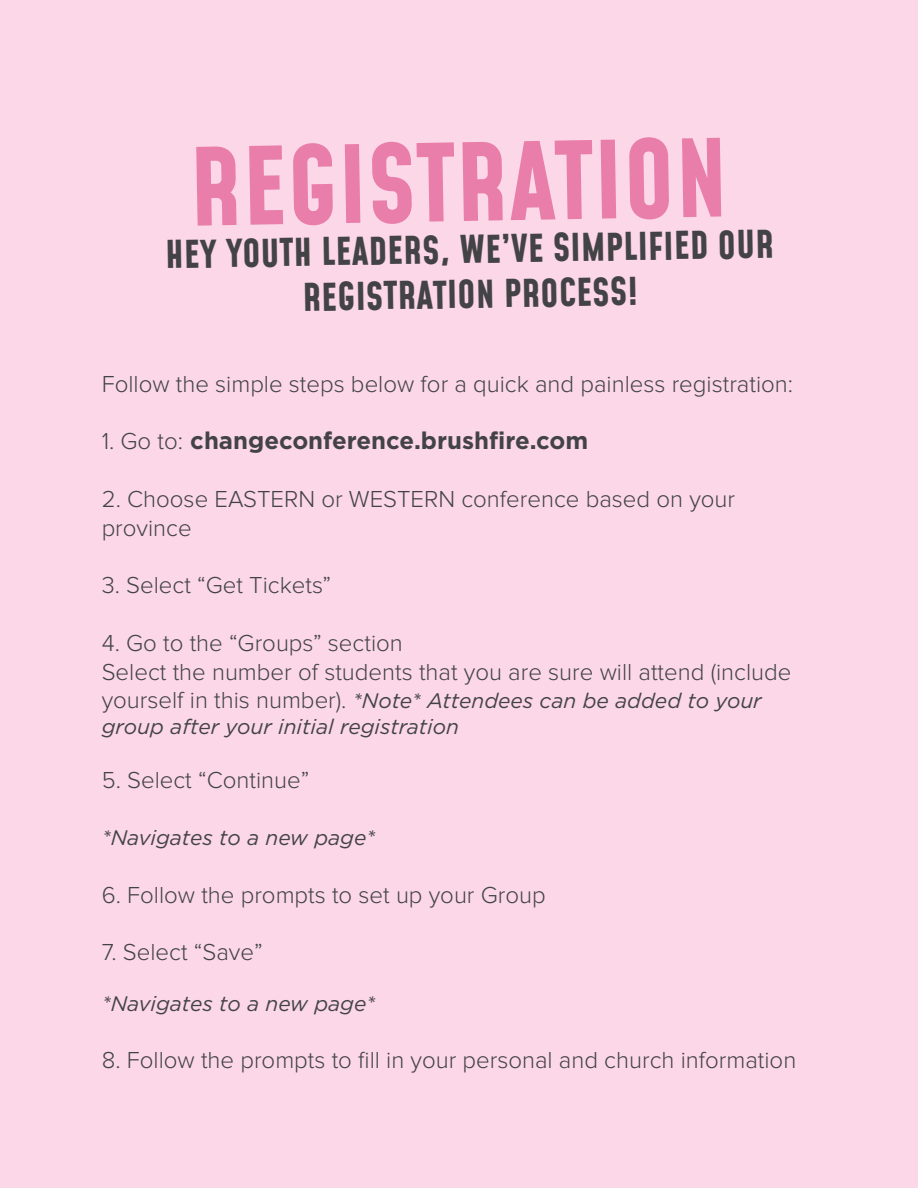
<style>
.page{position:relative;width:918px;height:1188px;background:#fbd7e7}
.page>*{position:absolute;margin:0;border:0;box-sizing:border-box;transform-origin:0 0}
.t1{font:700 105px "Mohave";color:#e97eaa}
.t2{font:700 37.5px/45px "Mohave";color:#434345}
.t3{font:300 24px/28.8px "Proxima Nova";color:#434345}
.t4{font:700 24px "Gotham";color:#434345}
.t5{font:italic 21px/25.2px "Gotham";color:#434345}
.s1{font-family:"Proxima Nova";font-weight:300}
.s2{font-family:"Proxima Nova";font-weight:300;font-style:normal;font-size:24px}
</style>
<div class="page">
<h1 class="t1" style="left:188px;top:122px;width:540px;rotate:-1deg">REGISTRATION</h1>
<h2 class="t2" style="left:301px;top:232px;width:474px;text-indent:-136px;rotate:-1deg">Hey Yo uth Lea ders , we’ve si mpli fie d our registration</h2>
<h2 class="t2" style="left:504px;top:274px;width:136px;rotate:-1deg">pro cess !</h2>
<p class="t3" style="left:102px;top:369px;width:693px">Follow the simple steps below for a quick and painless registration:</p>
<p class="t4" style="left:102px;top:427px;width:488px"><span class="s1">1. Go to:</span> changeconference.brushfire.com</p>
<p class="t3" style="left:102px;top:485px;width:635px">2. Choose EASTERN or WESTERN conference based on your province</p>
<p class="t3" style="left:102px;top:571px;width:231px">3. Select “Get Tickets”</p>
<p class="t3" style="left:102px;top:629px;width:691px">4. Go to the “Groups” section<br>Select the number of students that you are sure will attend (include</p>
<p class="t5" style="left:102px;top:688px;width:662px"><span class="s2">yourself in this number).</span> *Note* Attendees can be added to your group after your initial registration</p>
<p class="t3" style="left:102px;top:765px;width:209px">5. Select “Continue”</p>
<p class="t5" style="left:102px;top:825px;width:275px">*Navigates to a new page*</p>
<p class="t3" style="left:102px;top:881px;width:446px">6. Follow the prompts to set up your Group</p>
<p class="t3" style="left:102px;top:938px;width:162px">7. Select “Save”</p>
<p class="t5" style="left:102px;top:991px;width:275px">*Navigates to a new page*</p>
<p class="t3" style="left:102px;top:1046px;width:696px">8. Follow the prompts to fill in your personal and church information</p>
</div>
